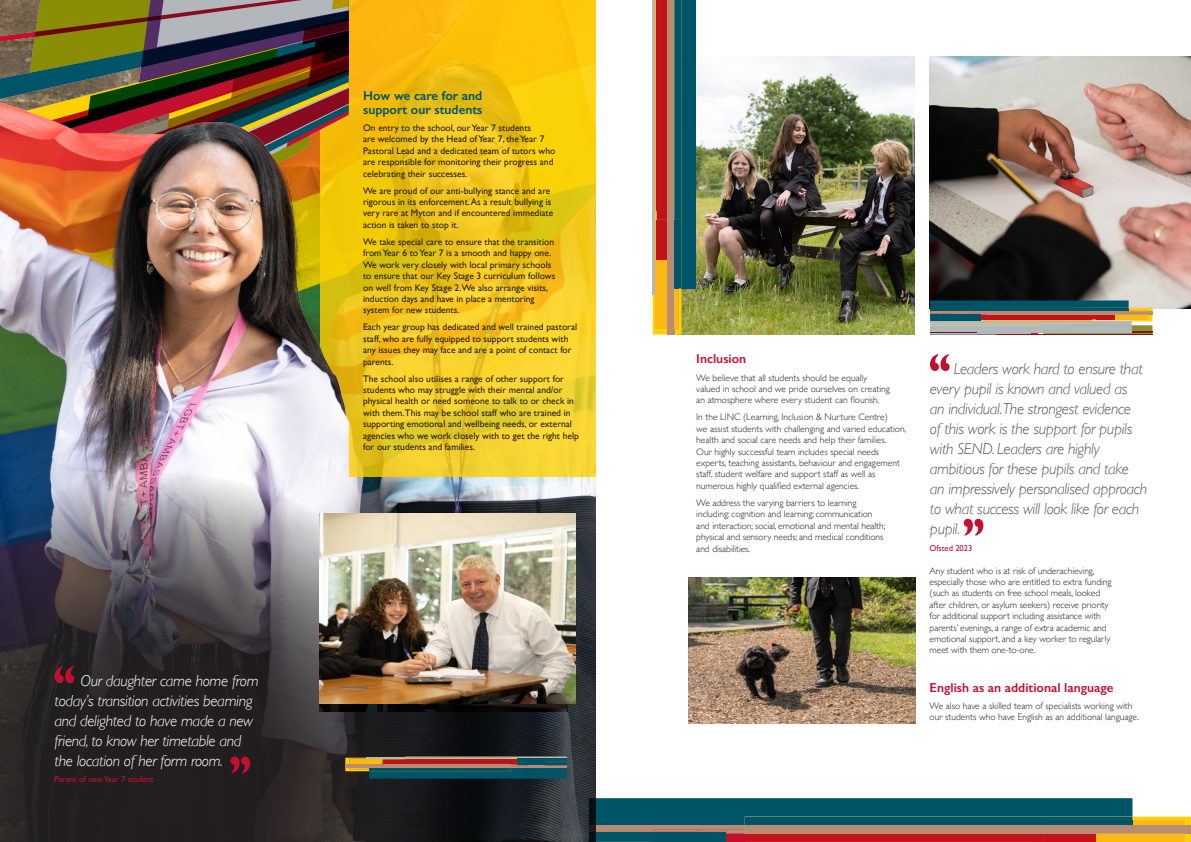
<style>
.page{position:relative;width:1191px;height:842px;background:#fff}
.page>*{position:absolute;margin:0;border:0;box-sizing:border-box;transform-origin:0 0}
.t1{font:italic 300 16px/20px "Gill Sans";letter-spacing:-.02em;color:#57585a}
.t2{font:italic 300 16px/20px "Gill Sans";letter-spacing:-.02em;color:#fff}
.t3{font:600 13px "Gill Sans";color:#c3102f}
.t4{font:600 13px/14px "Gill Sans";color:#005467}
.t5{font:300 9.5px/11.4px "Gill Sans";color:#231f20}
.t6{font:9.5px/11.4px "Gill Sans";color:#231f20}
.t7{font:8.5px "Gill Sans";color:#c3102f}
</style>
<div class="page">
<img style="left:479px;top:477px;width:116px;height:365px">
<img style="left:681px;top:57px;width:234px;height:277px">
<img style="left:930px;top:57px;width:261px;height:252px">
<svg style="left:589px;top:798px;width:602px;height:44px;background:#526362"></svg>
<hr style="left:652px;top:841px;width:74px;height:1px;background:#005467">
<hr style="left:652px;top:211px;width:1px;height:83px;background:#b2b7bb">
<div style="left:681px;top:0;width:15px;height:288px;background:#005467"></div>
<svg style="left:653px;top:0;width:28px;height:334px;background:#926a48"></svg>
<div style="left:656px;top:220px;width:11px;height:40px;background:#c4121a"></div>
<hr style="left:667px;top:0;width:3px;height:220px;background:#b88b73">
<hr style="left:667px;top:220px;width:3px;height:40px;background:#b88b73">
<hr style="left:654px;top:0;width:2px;height:211px;background:#fcb914">
<hr style="left:652px;top:0;width:1px;height:211px;background:#b2b7bb">
<hr style="left:653px;top:0;width:1px;height:211px;background:#b2b7bb">
<hr style="left:656px;top:0;width:4px;height:211px;background:#c4121a">
<svg style="left:930px;top:300px;width:222px;height:35px;background:#7f8077"></svg>
<hr style="left:930px;top:332px;width:46px;height:1px;background:#b2b7bb">
<svg style="left:349px;top:0;width:246px;height:477px;background:#f2c71b"></svg>
<svg style="left:349px;top:0;width:16px;height:365px;background:#f1bf0c"></svg>
<img style="left:0;top:0;width:349px;height:472px">
<svg style="left:0;top:472px;width:479px;height:370px;background:#47454a"></svg>
<svg style="left:55px;top:666px;width:19px;height:17px"></svg>
<svg style="left:230px;top:757px;width:20px;height:17px"></svg>
<svg style="left:345px;top:757px;width:222px;height:22px;background:#5b5e57"></svg>
<hr style="left:517px;top:758px;width:50px;height:1px;background:#005467">
<hr style="left:517px;top:759px;width:27px;height:2px;background:#005467">
<img style="left:320px;top:703px;width:247px;height:8px">
<img style="left:689px;top:578px;width:226px;height:145px">
<img style="left:320px;top:514px;width:255px;height:189px">
<svg style="left:963px;top:519px;width:20px;height:17px"></svg>
<svg style="left:930px;top:354px;width:19px;height:17px"></svg>
<p class="t2" style="left:54px;top:670px;width:205px;text-indent:26px">Our daughter came home from today’s transition activities beaming and delighted to have made a new friend, to know her timetable and the location of her form room.</p>
<p class="t7" style="left:54px;top:774px;width:101px">Parent of new Year 7 student</p>
<p class="t4" style="left:363px;top:88px;width:121px">How we care for and support our students</p>
<p class="t6" style="left:363px;top:122px;width:194px">On entry to the school, our Year 7 students<br>are welcomed by the Head of Year 7, the Year 7<br>Pastoral Lead and a dedicated team of tutors who are responsible for monitoring their progress and celebrating their successes.</p>
<p class="t6" style="left:363px;top:185px;width:192px">We are proud of our anti-bullying stance and are rigorous in its enforcement. As a result bullying is very rare at Myton and if encountered immediate action is taken to stop it.</p>
<p class="t6" style="left:363px;top:236px;width:194px">We take special care to ensure that the transition from Year 6 to Year 7 is a smooth and happy one.<br>We work very closely with local primary schools to ensure that our Key Stage 3 curriculum follows on well from Key Stage 2.We also arrange visits, induction days and have in place a mentoring system for new students.</p>
<p class="t6" style="left:363px;top:321px;width:216px">Each year group has dedicated and well trained pastoral staff, who are fully equipped to support students with any issues they may face and are a point of contact for parents.</p>
<p class="t6" style="left:363px;top:373px;width:217px">The school also utilises a range of other support for students who may struggle with their mental and/or physical health or need someone to talk to or check in with them.This may be school staff who are trained in supporting emotional and wellbeing needs, or external agencies who we work closely with to get the right help for our students and families.</p>
<p class="t3" style="left:696px;top:351px;width:51px">Inclusion</p>
<p class="t5" style="left:696px;top:371px;width:195px">We believe that all students should be equally valued in school and we pride ourselves on creating an atmosphere where every student can flourish.</p>
<p class="t5" style="left:696px;top:411px;width:212px">In the LINC (Learning, Inclusion &amp; Nurture Centre)<br>we assist students with challenging and varied education, health and social care needs and help their families.<br>Our highly successful team includes special needs experts, teaching assistants, behaviour and engagement staff, student welfare and support staff as well as numerous highly qualified external agencies.</p>
<p class="t5" style="left:696px;top:497px;width:190px">We address the varying barriers to learning including: cognition and learning; communication and interaction; social, emotional and mental health; physical and sensory needs; and medical conditions and disabilities.</p>
<p class="t1" style="left:930px;top:358px;width:219px;text-indent:24px">Leaders work hard to ensure that every pupil is known and valued as<br>an individual.The strongest evidence<br>of this work is the support for pupils with SEND. Leaders are highly ambitious for these pupils and take an impressively personalised approach to what success will look like for each pupil.</p>
<p class="t7" style="left:929px;top:543px;width:44px">Ofsted 2023</p>
<p class="t5" style="left:929px;top:564px;width:183px">Any student who is at risk of underachieving, especially those who are entitled to extra funding (such as students on free school meals, looked after children, or asylum seekers) receive priority for additional support including assistance with parents’ evenings, a range of extra academic and emotional support, and a key worker to regularly meet with them one-to-one.</p>
<p class="t3" style="left:929px;top:679px;width:185px">English as an additional language</p>
<p class="t5" style="left:929px;top:699px;width:211px">We also have a skilled team of specialists working with our students who have English as an additional language.</p>
</div>
